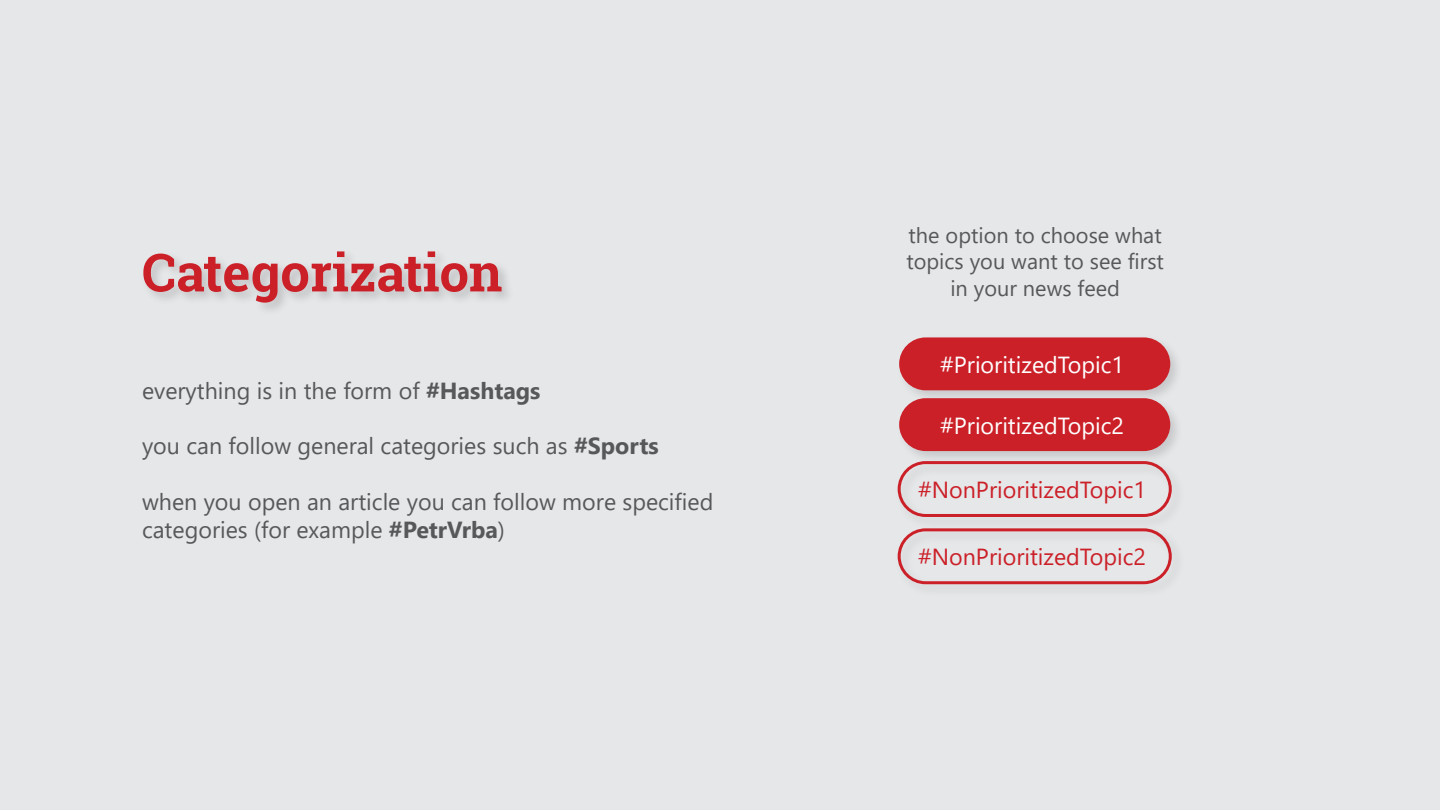
<style>
.page{position:relative;width:1440px;height:810px;background:#e6e7e9}
.page>*{position:absolute;margin:0;border:0;box-sizing:border-box;transform-origin:0 0}
.t1{font:700 52.5px "Roboto Slab";color:#cb2028}
.t2{font:23.25px/27.9px "Segoe UI";color:#57585a}
.t3{font:23.25px "Segoe UI";color:#cb2028}
.t4{font:23.25px "Segoe UI";color:#fff}
.t5{font:21.75px/26.1px "Segoe UI";color:#57585a;text-align:center}
.s1{font-weight:700}
</style>
<div class="page">
<img style="left:899px;top:338px;width:278px;height:54px">
<div style="left:899px;top:337px;width:271px;height:53px;background:#cb2028;border-radius:26px"></div>
<img style="left:899px;top:392px;width:278px;height:63px">
<div style="left:899px;top:398px;width:271px;height:53px;background:#cb2028;border-radius:26px"></div>
<img style="left:897px;top:455px;width:271px;height:62px">
<div style="left:898px;top:461px;width:274px;height:56px;border:3px solid #cb2028;border-radius:26px"></div>
<img style="left:897px;top:532px;width:271px;height:53px">
<div style="left:898px;top:528px;width:274px;height:56px;border:3px solid #cb2028;border-radius:26px"></div>
<h1 class="t1" style="left:142px;top:236px;width:362px">Categorization</h1>
<p class="t2" style="left:142px;top:374px;width:400px">everything is in the form of <span class="s1">#Hashtags</span></p>
<p class="t2" style="left:142px;top:430px;width:518px">you can follow general categories such as <span class="s1">#Sports</span></p>
<p class="t2" style="left:142px;top:486px;width:573px">when you open an article you can follow more specified categories (for example <span class="s1">#PetrVrba</span>)</p>
<p class="t5" style="left:906px;top:221px;width:259px">the option to choose what topics you want to see first in your news feed</p>
<p class="t4" style="left:940px;top:343px;width:185px">#PrioritizedTopic1</p>
<p class="t4" style="left:940px;top:404px;width:185px">#PrioritizedTopic2</p>
<p class="t3" style="left:918px;top:468px;width:229px">#NonPrioritizedTopic1</p>
<p class="t3" style="left:918px;top:535px;width:229px">#NonPrioritizedTopic2</p>
</div>
